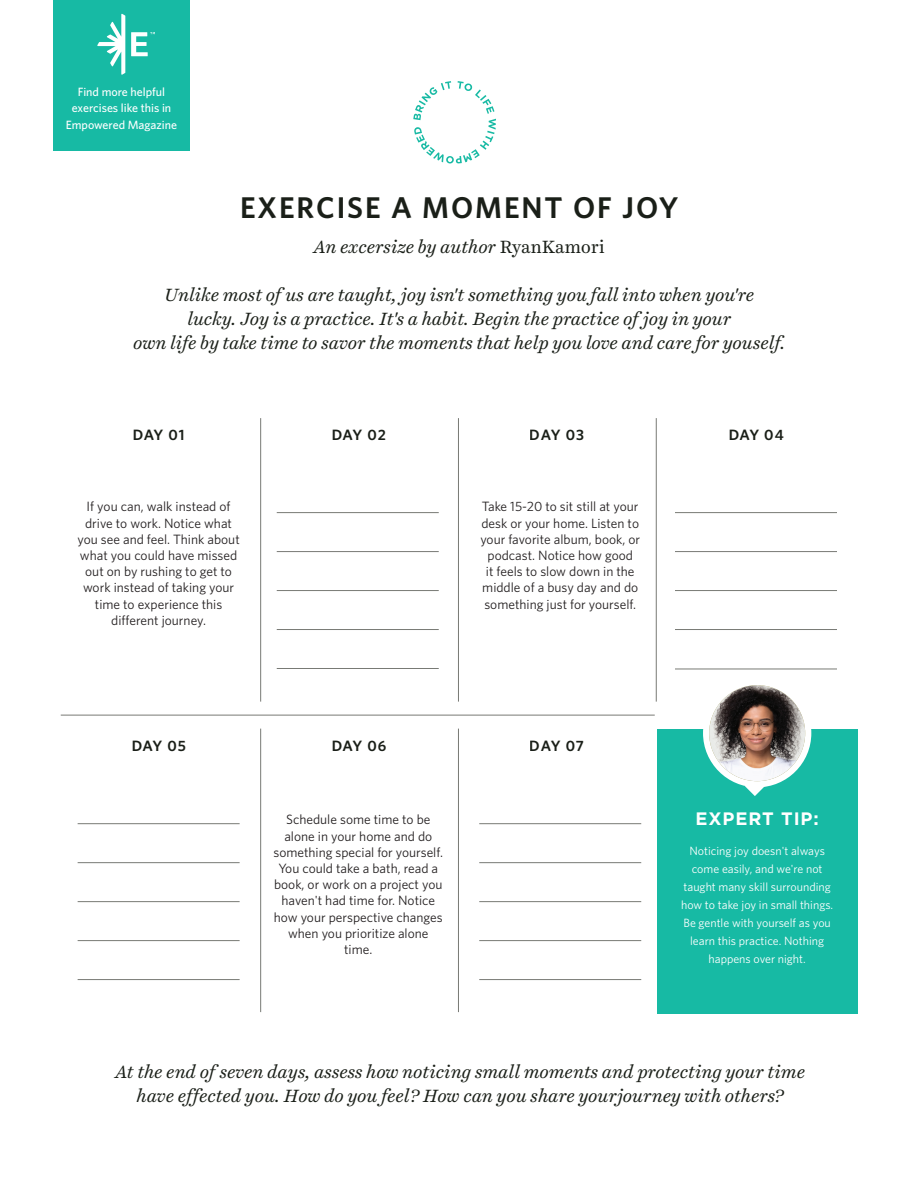
<style>
.page{position:relative;width:918px;height:1188px;background:#fff}
.page>*{position:absolute;margin:0;border:0;box-sizing:border-box;transform-origin:0 0}
.t1{font:600 30px "Whitney";letter-spacing:.065em;color:#1a1f18}
.t2{font:italic 18px/24px "Harrietv 2 Text";letter-spacing:-.005em;color:#1a1f18;text-align:center}
.t3{font:700 18px "Gotham";letter-spacing:.05em;color:#fff}
.t4{font:600 15px "Whitney";letter-spacing:.03em;color:#1a1f18}
.t5{font:13.5px/16.2px "Whitney";color:#231f20;text-align:center}
.t6{font:12px/18px "Whitney";color:#fff;text-align:center}
.t7{font:500 12px/16.5px "Whitney";color:#fff;text-align:center}
.s1{font-style:normal}
</style>
<div class="page">
<svg style="left:413px;top:81px;width:83px;height:83px"></svg>
<hr style="left:260px;top:418px;width:1px;height:284px;background:#787a75">
<hr style="left:260px;top:729px;width:1px;height:283px;background:#787a75">
<hr style="left:458px;top:418px;width:1px;height:284px;background:#787a75">
<hr style="left:458px;top:729px;width:1px;height:283px;background:#787a75">
<hr style="left:656px;top:418px;width:1px;height:284px;background:#787a75">
<hr style="left:61px;top:715px;width:594px;height:1px;background:#787a75">
<hr style="left:78px;top:823px;width:162px;height:1px;background:#787a75">
<hr style="left:277px;top:512px;width:162px;height:1px;background:#787a75">
<hr style="left:675px;top:512px;width:162px;height:1px;background:#787a75">
<hr style="left:675px;top:669px;width:162px;height:1px;background:#787a75">
<hr style="left:479px;top:823px;width:162px;height:1px;background:#787a75">
<hr style="left:78px;top:862px;width:162px;height:1px;background:#787a75">
<hr style="left:277px;top:551px;width:162px;height:1px;background:#787a75">
<hr style="left:675px;top:551px;width:162px;height:1px;background:#787a75">
<hr style="left:479px;top:862px;width:162px;height:1px;background:#787a75">
<hr style="left:78px;top:901px;width:162px;height:1px;background:#787a75">
<hr style="left:277px;top:590px;width:162px;height:1px;background:#787a75">
<hr style="left:675px;top:590px;width:162px;height:1px;background:#787a75">
<hr style="left:479px;top:901px;width:162px;height:1px;background:#787a75">
<hr style="left:78px;top:940px;width:162px;height:1px;background:#787a75">
<hr style="left:277px;top:629px;width:162px;height:1px;background:#787a75">
<hr style="left:675px;top:629px;width:162px;height:1px;background:#787a75">
<hr style="left:479px;top:940px;width:162px;height:1px;background:#787a75">
<hr style="left:78px;top:979px;width:162px;height:1px;background:#787a75">
<hr style="left:277px;top:668px;width:162px;height:1px;background:#787a75">
<hr style="left:479px;top:979px;width:162px;height:1px;background:#787a75">
<div style="left:657px;top:729px;width:200px;height:284px;background:#17baa4"></div>
<svg style="left:745px;top:786px;width:20px;height:10px"></svg>
<svg style="left:706px;top:682px;width:102px;height:102px"></svg>
<img style="left:709px;top:685px;width:96px;height:96px;border-radius:48px">
<div style="left:703px;top:679px;width:108px;height:108px;border:6px solid #fff;border-radius:50%"></div>
<div style="left:53px;top:0;width:137px;height:150px;background:#17baa4"></div>
<svg style="left:97px;top:14px;width:58px;height:61px"></svg>
<p class="t7" style="left:66px;top:83px;width:113px">Find more helpful exercises like this in<br>Empowered Magazine</p>
<h1 class="t1" style="left:240px;top:187px;width:440px">EXERCISE A MOMENT OF JOY</h1>
<h2 class="t2" style="left:314px;top:234px;width:293px">An excersize by author <span class="s1">RyanKamori</span></h2>
<h2 class="t2" style="left:133px;top:282px;width:654px">Unlike most of us are taught, joy isn't something you fall into when you're<br>lucky. Joy is a practice. It's a habit. Begin the practice of joy in your<br>own life by take time to savor the moments that help you love and care for youself.</h2>
<p class="t4" style="left:133px;top:425px;width:53px">DAY 01</p>
<p class="t4" style="left:332px;top:425px;width:56px">DAY 02</p>
<p class="t4" style="left:530px;top:425px;width:56px">DAY 03</p>
<p class="t4" style="left:728px;top:425px;width:57px">DAY 04</p>
<p class="t5" style="left:77px;top:498px;width:164px">If you can, walk instead of drive to work. Notice what you see and feel. Think about what you could have missed out on by rushing to get to work instead of taking your time to experience this different journey.</p>
<p class="t5" style="left:480px;top:498px;width:161px">Take 15-20 to sit still at your desk or your home. Listen to your favorite album, book, or podcast. Notice how good<br>it feels to slow down in the middle of a busy day and do something just for yourself.</p>
<p class="t4" style="left:131px;top:736px;width:56px">DAY 05</p>
<p class="t4" style="left:331px;top:736px;width:56px">DAY 06</p>
<p class="t5" style="left:273px;top:811px;width:171px">Schedule some time to be alone in your home and do something special for yourself.<br>You could take a bath, read a book, or work on a project you haven't had time for. Notice how your perspective changes when you prioritize alone time.</p>
<p class="t4" style="left:530px;top:736px;width:55px">DAY 07</p>
<h2 class="t3" style="left:695px;top:808px;width:125px">EXPERT TIP:</h2>
<p class="t6" style="left:681px;top:841px;width:154px">Noticing joy doesn't always come easily, and we're not taught many skill surrounding how to take joy in small things.<br>Be gentle with yourself as you learn this practice. Nothing happens over night.</p>
<h2 class="t2" style="left:115px;top:1060px;width:691px">At the end of seven days, assess how noticing small moments and protecting your time have effected you. How do you feel? How can you share yourjourney with others?</h2>
</div>
